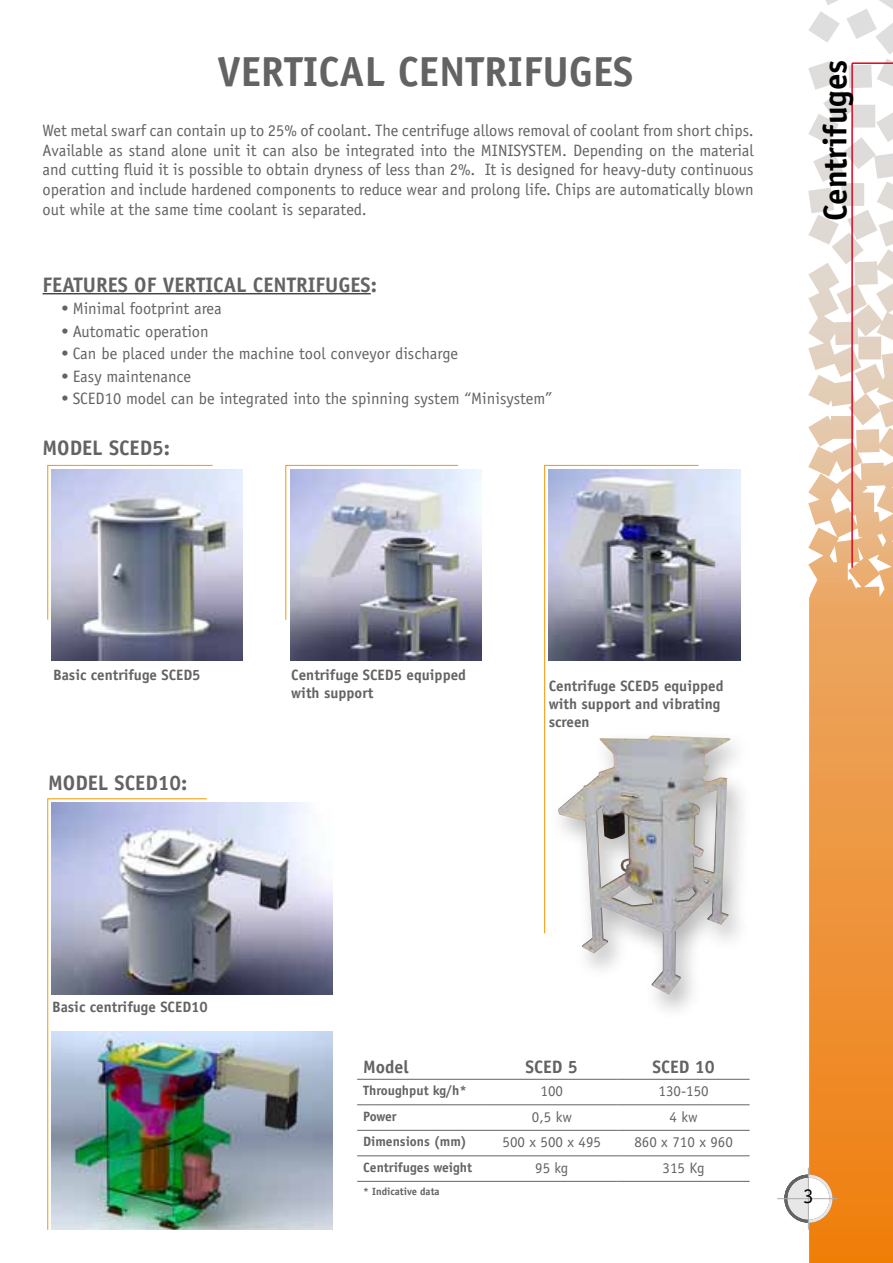
<style>
.page{position:relative;width:893px;height:1263px;background:#fff}
.page>*{position:absolute;margin:0;border:0;box-sizing:border-box;transform-origin:0 0}
.t1{font:700 42px "Officina Sans Std";color:#646363}
.t2{font:700 33px "Officina Sans Std";color:#000}
.t3{font:700 21px "Officina Sans Std";color:#646363}
.t4{font:21px "Officina Sans Std";color:#000}
.t5{font:700 18px "Officina Sans Std";color:#646363}
.t6{font:16.5px/19.8px "Officina Sans Std";color:#646363;text-align:justify}
.t7{font:700 15px/18px "Officina Sans Std";color:#646363}
.t8{font:15px "Officina Sans Std";color:#646363}
.t9{font:700 13.5px "Officina Sans Std";color:#646363}
.t10{font:700 10.5px "Officina Sans Std";color:#646363}
.s1{font-family:"Helvetica LT Std"}
</style>
<div class="page">
<svg style="left:808px;top:0;width:85px;height:1263px"></svg>
<hr style="left:0;top:63px;width:1px;height:505px;background:#e40521">
<hr style="left:852px;top:62px;width:41px;height:2px;background:#e40521">
<hr style="left:851px;top:63px;width:2px;height:505px;background:#e40521">
<svg style="left:783px;top:1173px;width:51px;height:51px"></svg>
<hr style="left:777px;top:1198px;width:61px;height:1px;background:#acacac">
<hr style="left:808px;top:1167px;width:1px;height:63px;background:#acacac">
<svg style="left:47px;top:465px;width:166px;height:155px"></svg>
<svg style="left:47px;top:798px;width:161px;height:432px"></svg>
<svg style="left:544px;top:465px;width:155px;height:469px"></svg>
<svg style="left:285px;top:465px;width:173px;height:155px"></svg>
<hr style="left:357px;top:1079px;width:129px;height:1px;background:#646363">
<hr style="left:486px;top:1079px;width:132px;height:1px;background:#646363">
<hr style="left:618px;top:1079px;width:131px;height:1px;background:#646363">
<hr style="left:357px;top:1104px;width:129px;height:1px;background:#646363">
<hr style="left:486px;top:1104px;width:132px;height:1px;background:#646363">
<hr style="left:618px;top:1104px;width:131px;height:1px;background:#646363">
<hr style="left:357px;top:1130px;width:129px;height:1px;background:#646363">
<hr style="left:486px;top:1130px;width:132px;height:1px;background:#646363">
<hr style="left:618px;top:1130px;width:131px;height:1px;background:#646363">
<hr style="left:357px;top:1155px;width:129px;height:1px;background:#646363">
<hr style="left:486px;top:1155px;width:132px;height:1px;background:#646363">
<hr style="left:618px;top:1155px;width:131px;height:1px;background:#646363">
<hr style="left:357px;top:1181px;width:129px;height:1px;background:#646363">
<hr style="left:486px;top:1181px;width:132px;height:1px;background:#646363">
<hr style="left:618px;top:1181px;width:131px;height:1px;background:#646363">
<hr style="left:43px;top:293px;width:328px;height:1px;background:#000">
<img style="left:52px;top:1031px;width:280px;height:199px">
<img style="left:52px;top:803px;width:280px;height:191px">
<img style="left:52px;top:469px;width:191px;height:192px">
<div style="left:547px;top:728px;width:207px;height:294px;background:#000;opacity:.3"></div>
<img style="left:557px;top:736px;width:174px;height:258px">
<img style="left:290px;top:469px;width:192px;height:192px">
<img style="left:549px;top:469px;width:191px;height:192px">
<h1 class="t1" style="left:217px;top:45px;width:88px">Vertical</h1>
<h1 class="t1" style="left:398px;top:45px;width:193px">Centrifuges</h1>
<p class="t6" style="left:43px;top:120px;width:713px">Wet metal swarf can contain up to 25% of coolant. The centrifuge allows removal of coolant from short chips.<br>Available as stand alone unit it can also be integrated into the MINISYSTEM. Depending on the material and cutting fluid it is possible to obtain dryness of less than 2%. It is designed for heavy-duty continuous operation and include hardened components to reduce wear and prolong life. Chips are automatically blown out while at the same time coolant is separated.</p>
<p class="t3" style="left:43px;top:271px;width:336px">FEATURES OF VERTICAL CENTRIFU GES:</p>
<p class="t6" style="left:62px;top:299px;width:161px"><span class="s1">•</span> Minimal footprint area</p>
<p class="t6" style="left:62px;top:321px;width:148px"><span class="s1">•</span> Automatic operation</p>
<p class="t6" style="left:62px;top:344px;width:398px"><span class="s1">•</span> Can be placed under the machine tool conveyor discharge</p>
<p class="t6" style="left:62px;top:366px;width:130px"><span class="s1">•</span> Easy maintenance</p>
<p class="t6" style="left:62px;top:389px;width:492px"><span class="s1">•</span> SCED10 model can be integrated into the spinning system “Minisystem”</p>
<p class="t3" style="left:43px;top:434px;width:129px">MODEL SCED5:</p>
<h2 class="t2" style="left:815px;top:221px;width:163px;rotate:-90deg">Centrifuges</h2>
<p class="t7" style="left:53px;top:666px;width:149px">Basic centrifuge SCED5</p>
<p class="t3" style="left:48px;top:770px;width:141px">MODEL SCED10:</p>
<p class="t7" style="left:291px;top:666px;width:176px">Centrifuge SCED5 equipped with support</p>
<p class="t7" style="left:549px;top:677px;width:176px">Centrifuge SCED5 equipped with support and vibrating screen</p>
<p class="t7" style="left:52px;top:998px;width:157px">Basic centrifuge SCED10</p>
<p class="t5" style="left:363px;top:1055px;width:47px">Model</p>
<p class="t5" style="left:526px;top:1055px;width:54px">SCED 5</p>
<p class="t5" style="left:652px;top:1055px;width:64px">SCED 10</p>
<p class="t9" style="left:363px;top:1082px;width:105px">Throughput kg/h*</p>
<p class="t8" style="left:541px;top:1082px;width:24px">100</p>
<p class="t8" style="left:658px;top:1082px;width:52px">130-150</p>
<p class="t9" style="left:363px;top:1107px;width:35px">Power</p>
<p class="t8" style="left:532px;top:1108px;width:41px">0,5 kw</p>
<p class="t8" style="left:670px;top:1108px;width:30px">4 kw</p>
<p class="t9" style="left:363px;top:1133px;width:105px">Dimensions (mm)</p>
<p class="t8" style="left:502px;top:1133px;width:100px">500 x 500 x 495</p>
<p class="t8" style="left:634px;top:1133px;width:100px">860 x 710 x 960</p>
<p class="t9" style="left:363px;top:1158px;width:110px">Centrifuges weight</p>
<p class="t8" style="left:535px;top:1159px;width:35px">95 kg</p>
<p class="t8" style="left:662px;top:1159px;width:44px">315 Kg</p>
<p class="t10" style="left:363px;top:1185px;width:78px">* Indicative data</p>
<p class="t4" style="left:803px;top:1184px;width:12px">3</p>
</div>
